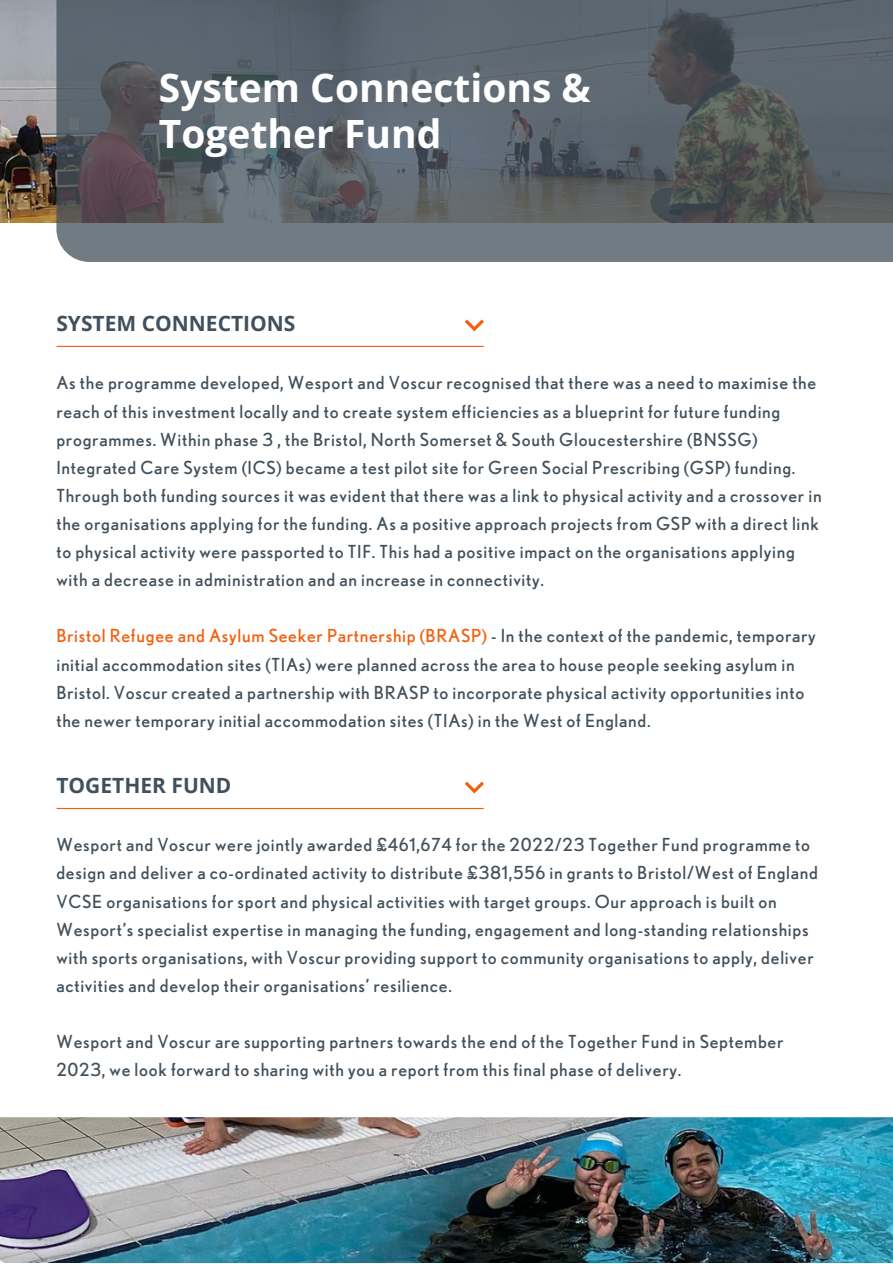
<style>
.page{position:relative;width:893px;height:1264px;background:#fff}
.page>*{position:absolute;margin:0;border:0;box-sizing:border-box;transform-origin:0 0}
.t1{font:700 39px/46px "Open Sans";color:#fff}
.t2{font:700 21px "Open Sans";color:#42505b}
.t3{font:18px/28px "Nobel";letter-spacing:.04em;color:#42505b}
.s1{color:#f45e0b}
</style>
<div class="page">
<img style="left:0;top:0;width:56px;height:223px">
<hr style="left:57px;top:808px;width:426px;height:1px;background:#f45e0b">
<svg style="left:465px;top:781px;width:19px;height:12px"></svg>
<svg style="left:56px;top:0;width:836px;height:262px;background:#5c646c"></svg>
<hr style="left:57px;top:346px;width:426px;height:1px;background:#f45e0b">
<svg style="left:465px;top:319px;width:19px;height:12px"></svg>
<img style="left:0;top:1117px;width:892px;height:145px">
<p class="t1" style="left:159px;top:64px;width:433px">System Connections &amp;<br>Together Fund</p>
<p class="t2" style="left:56px;top:308px;width:240px">SYSTEM CONNECTIONS</p>
<p class="t3" style="left:56px;top:369px;width:766px">As the programme developed, Wesport and Voscur recognised that there was a need to maximise the reach of this investment locally and to create system efficiencies as a blueprint for future funding programmes. Within phase 3 , the Bristol, North Somerset &amp; South Gloucestershire (BNSSG)<br>Integrated Care System (ICS) became a test pilot site for Green Social Prescribing (GSP) funding.<br>Through both funding sources it was evident that there was a link to physical activity and a crossover in the organisations applying for the funding. As a positive approach projects from GSP with a direct link to physical activity were passported to TIF. This had a positive impact on the organisations applying with a decrease in administration and an increase in connectivity.</p>
<p class="t3" style="left:56px;top:621px;width:761px"><span class="s1">Bristol Refugee and Asylum Seeker Partnership (BRASP)</span> - In the context of the pandemic, temporary initial accommodation sites (TIAs) were planned across the area to house people seeking asylum in Bristol. Voscur created a partnership with BRASP to incorporate physical activity opportunities into the newer temporary initial accommodation sites (TIAs) in the West of England.</p>
<p class="t2" style="left:56px;top:770px;width:176px">TOGETHER FUND</p>
<p class="t3" style="left:56px;top:830px;width:763px">Wesport and Voscur were jointly awarded £461,674 for the 2022/23 Together Fund programme to design and deliver a co-ordinated activity to distribute £381,556 in grants to Bristol/West of England VCSE organisations for sport and physical activities with target groups. Our approach is built on Wesport’s specialist expertise in managing the funding, engagement and long-standing relationships with sports organisations, with Voscur providing support to community organisations to apply, deliver activities and develop their organisations’ resilience.</p>
<p class="t3" style="left:56px;top:1027px;width:728px">Wesport and Voscur are supporting partners towards the end of the Together Fund in September<br>2023, we look forward to sharing with you a report from this final phase of delivery.</p>
</div>
